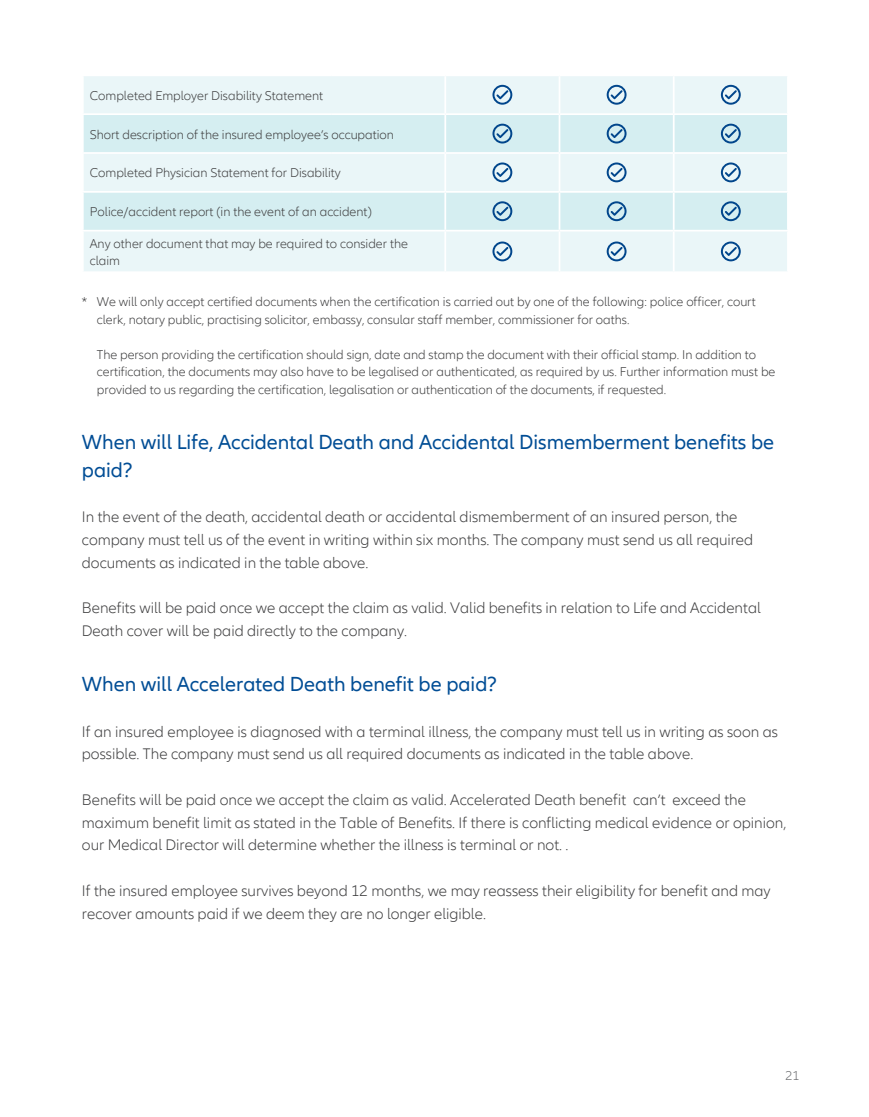
<style>
.page{position:relative;width:869px;height:1117px;background:#fff}
.page>*{position:absolute;margin:0;border:0;box-sizing:border-box;transform-origin:0 0}
.Normal_1{font:21px "Allianz Neo";color:#014d95}
.Normal_1-2{font:300 15.75px/22.8px "Allianz Neo";color:#3e3e3f}
.Normal_1-3{font:300 13.12px/17.5px "Allianz Neo";color:#3e3e3f}
.t1{font:300 13.12px "Allianz Neo";color:#6c6d70}
</style>
<div class="page">
<div style="left:84px;top:76px;width:702px;height:195px;background:#eaf6f8"></div>
<svg style="left:84px;top:115px;width:702px;height:115px;background:#dbf0f3"></svg>
<hr style="left:444px;top:76px;width:2px;height:37px;background:#fff">
<hr style="left:558px;top:76px;width:2px;height:37px;background:#fff">
<hr style="left:672px;top:76px;width:2px;height:37px;background:#fff">
<hr style="left:82px;top:113px;width:249px;height:2px;background:#fff">
<hr style="left:331px;top:113px;width:114px;height:2px;background:#fff">
<hr style="left:445px;top:113px;width:114px;height:2px;background:#fff">
<hr style="left:444px;top:115px;width:2px;height:37px;background:#fff">
<hr style="left:559px;top:113px;width:114px;height:2px;background:#fff">
<hr style="left:558px;top:115px;width:2px;height:37px;background:#fff">
<hr style="left:673px;top:113px;width:115px;height:2px;background:#fff">
<hr style="left:672px;top:115px;width:2px;height:37px;background:#fff">
<hr style="left:82px;top:152px;width:249px;height:2px;background:#fff">
<hr style="left:331px;top:152px;width:114px;height:2px;background:#fff">
<hr style="left:445px;top:152px;width:114px;height:2px;background:#fff">
<hr style="left:444px;top:154px;width:2px;height:37px;background:#fff">
<hr style="left:559px;top:152px;width:114px;height:2px;background:#fff">
<hr style="left:558px;top:154px;width:2px;height:37px;background:#fff">
<hr style="left:673px;top:152px;width:115px;height:2px;background:#fff">
<hr style="left:672px;top:154px;width:2px;height:37px;background:#fff">
<hr style="left:82px;top:191px;width:249px;height:2px;background:#fff">
<hr style="left:331px;top:191px;width:114px;height:2px;background:#fff">
<hr style="left:445px;top:191px;width:114px;height:2px;background:#fff">
<hr style="left:444px;top:193px;width:2px;height:37px;background:#fff">
<hr style="left:559px;top:191px;width:114px;height:2px;background:#fff">
<hr style="left:558px;top:193px;width:2px;height:37px;background:#fff">
<hr style="left:673px;top:191px;width:115px;height:2px;background:#fff">
<hr style="left:672px;top:193px;width:2px;height:37px;background:#fff">
<hr style="left:82px;top:230px;width:249px;height:1px;background:#fff">
<hr style="left:331px;top:230px;width:114px;height:1px;background:#fff">
<hr style="left:445px;top:230px;width:114px;height:1px;background:#fff">
<hr style="left:444px;top:231px;width:2px;height:40px;background:#fff">
<hr style="left:559px;top:230px;width:114px;height:1px;background:#fff">
<hr style="left:558px;top:231px;width:2px;height:40px;background:#fff">
<hr style="left:673px;top:230px;width:115px;height:1px;background:#fff">
<hr style="left:672px;top:231px;width:2px;height:40px;background:#fff">
<svg style="left:492px;top:85px;width:20px;height:20px"></svg>
<svg style="left:606px;top:85px;width:20px;height:20px"></svg>
<svg style="left:720px;top:85px;width:20px;height:20px"></svg>
<svg style="left:492px;top:124px;width:20px;height:19px"></svg>
<svg style="left:606px;top:124px;width:20px;height:19px"></svg>
<svg style="left:720px;top:124px;width:20px;height:19px"></svg>
<svg style="left:492px;top:162px;width:20px;height:20px"></svg>
<svg style="left:606px;top:162px;width:20px;height:20px"></svg>
<svg style="left:720px;top:162px;width:20px;height:20px"></svg>
<svg style="left:492px;top:201px;width:20px;height:20px"></svg>
<svg style="left:606px;top:201px;width:20px;height:20px"></svg>
<svg style="left:720px;top:201px;width:20px;height:20px"></svg>
<svg style="left:492px;top:241px;width:20px;height:20px"></svg>
<svg style="left:606px;top:241px;width:20px;height:20px"></svg>
<svg style="left:720px;top:241px;width:20px;height:20px"></svg>
<p class="Normal_1-3" style="left:90px;top:87px;width:235px">Completed Employer Disability Statement</p>
<p class="Normal_1-3" style="left:90px;top:126px;width:305px">Short description of the insured employee’s occupation</p>
<p class="Normal_1-3" style="left:90px;top:165px;width:252px">Completed Physician Statement for Disability</p>
<p class="Normal_1-3" style="left:90px;top:203px;width:283px">Police/accident report (in the event of an accident)</p>
<p class="Normal_1-3" style="left:90px;top:235px;width:319px">Any other document that may be required to consider the claim</p>
<p class="Normal_1-3" style="left:97px;top:293px;width:660px;text-indent:-15px">* We will only accept certified documents when the certification is carried out by one of the following: police officer, court clerk, notary public, practising solicitor, embassy, consular staff member, commissioner for oaths.</p>
<p class="Normal_1-3" style="left:97px;top:346px;width:679px">The person providing the certification should sign, date and stamp the document with their official stamp. In addition to certification, the documents may also have to be legalised or authenticated, as required by us. Further information must be provided to us regarding the certification, legalisation or authentication of the documents, if requested.</p>
<p class="Normal_1" style="left:82px;top:430px;width:693px">When will Life, Accidental Death and Accidental Dismemberment benefits be</p>
<p class="Normal_1" style="left:82px;top:458px;width:52px">paid?</p>
<p class="Normal_1-2" style="left:82px;top:506px;width:672px">In the event of the death, accidental death or accidental dismemberment of an insured person, the company must tell us of the event in writing within six months. The company must send us all required documents as indicated in the table above.</p>
<p class="Normal_1-2" style="left:82px;top:597px;width:680px">Benefits will be paid once we accept the claim as valid. Valid benefits in relation to Life and Accidental<br>Death cover will be paid directly to the company.</p>
<p class="Normal_1" style="left:82px;top:672px;width:416px">When will Accelerated Death benefit be paid?</p>
<p class="Normal_1-2" style="left:82px;top:720px;width:697px">If an insured employee is diagnosed with a terminal illness, the company must tell us in writing as soon as possible. The company must send us all required documents as indicated in the table above.</p>
<p class="Normal_1-2" style="left:82px;top:788px;width:705px">Benefits will be paid once we accept the claim as valid. Accelerated Death benefit can’t exceed the maximum benefit limit as stated in the Table of Benefits. If there is conflicting medical evidence or opinion, our Medical Director will determine whether the illness is terminal or not. .</p>
<p class="Normal_1-2" style="left:82px;top:879px;width:690px">If the insured employee survives beyond 12 months, we may reassess their eligibility for benefit and may recover amounts paid if we deem they are no longer eligible.</p>
<p class="t1" style="left:785px;top:1067px;width:16px">21</p>
</div>
